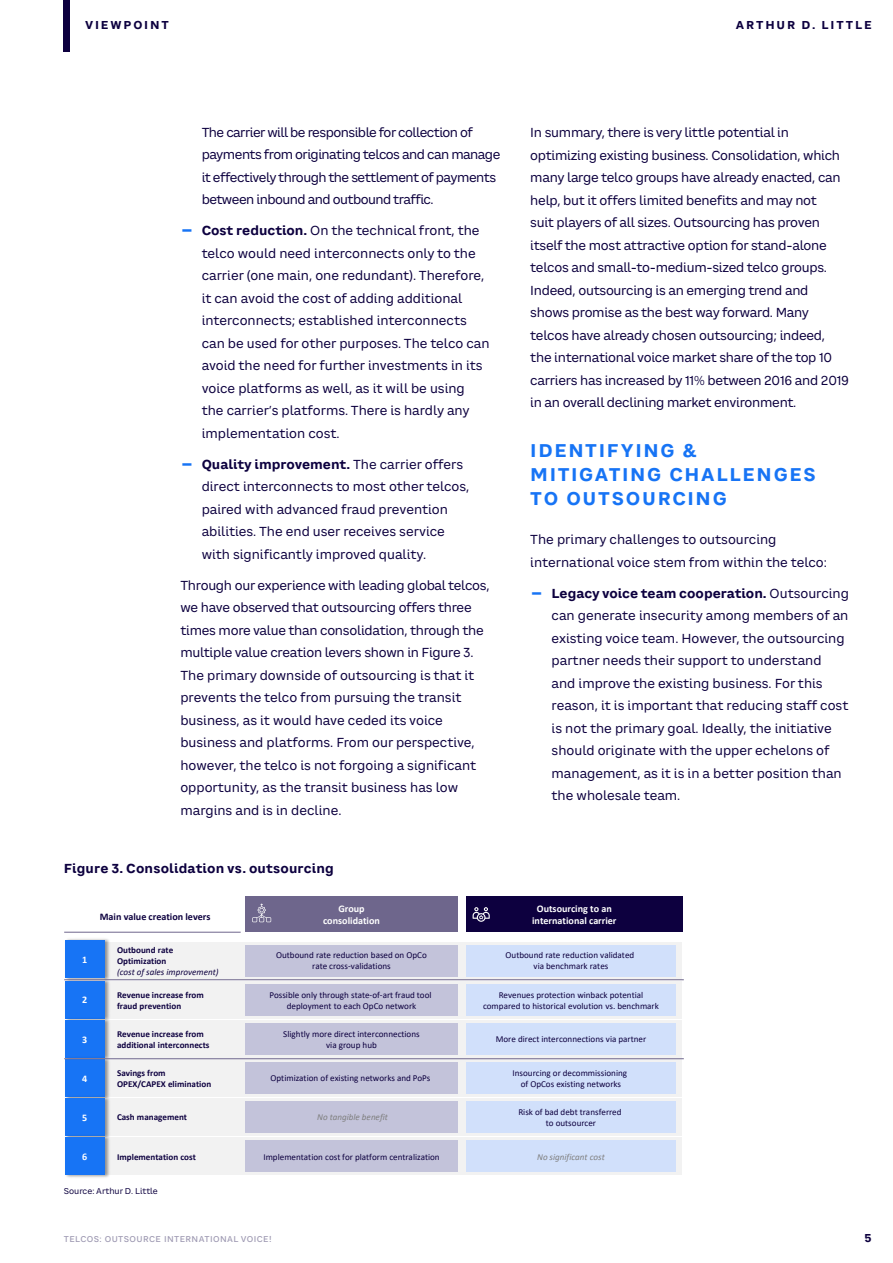
<style>
.page{position:relative;width:893px;height:1263px;background:#fff}
.page>*{position:absolute;margin:0;border:0;box-sizing:border-box;transform-origin:0 0}
.IN_SECTION_HEADING_L{font:700 18px/24px "CA Saygon Text";letter-spacing:.095em;color:#1774f5}
.IN_BODYTEXT{font:12.75px/22.5px "CA Saygon Text";letter-spacing:-.01em;color:#0d003f}
.IN_BODYTEXT-2{font:12.75px/22.5px "CA Saygon Text";letter-spacing:-.04em;color:#0d003f}
.IN_IMAGE_TITLE{font:700 12.75px "CA Saygon Text";letter-spacing:.01em;color:#0d003f}
.t1{font:700 11.25px "CA Saygon Text";letter-spacing:.16em;color:#0d003f}
.t2{font:700 10.05px/12.1px "Calibri";color:#fff;text-align:center}
.t3{font:700 10.05px "Calibri";color:#0d003f}
.t4{font:9.15px/10.9px "Calibri";color:#0d003f;text-align:center}
.t5{font:700 9.15px/10.9px "Calibri";color:#0d003f}
.t6{font:italic 9.15px "Calibri";color:#7f7f7f}
.t7{font:500 8.25px "CA Saygon Text";letter-spacing:.05em;color:#9e99b2}
.IN_GRAPH_IMAGE_SOURC{font:8.25px "CA Saygon Text";color:#0d003f}
.s1{font-size:27px;color:#1774f5}
.s2{font-weight:700}
.s3{font-weight:400;font-style:italic}
</style>
<div class="page">
<div style="left:105px;top:942px;width:577px;height:37px;background:#f2f2f2"></div>
<img style="left:65px;top:939px;width:45px;height:38px">
<div style="left:65px;top:941px;width:40px;height:37px;background:#1774f5"></div>
<div style="left:105px;top:981px;width:577px;height:38px;background:#f2f2f2"></div>
<img style="left:64px;top:977px;width:48px;height:39px">
<div style="left:65px;top:981px;width:40px;height:37px;background:#1774f5"></div>
<div style="left:105px;top:1020px;width:577px;height:38px;background:#f2f2f2"></div>
<img style="left:65px;top:1016px;width:45px;height:39px">
<div style="left:65px;top:1020px;width:40px;height:38px;background:#1774f5"></div>
<div style="left:105px;top:1059px;width:577px;height:38px;background:#f2f2f2"></div>
<img style="left:64px;top:1055px;width:48px;height:40px">
<div style="left:65px;top:1059px;width:40px;height:38px;background:#1774f5"></div>
<div style="left:105px;top:1099px;width:577px;height:37px;background:#f2f2f2"></div>
<img style="left:65px;top:1095px;width:47px;height:39px">
<div style="left:65px;top:1099px;width:40px;height:37px;background:#1774f5"></div>
<div style="left:105px;top:1138px;width:577px;height:37px;background:#f2f2f2"></div>
<img style="left:65px;top:1134px;width:47px;height:44px">
<div style="left:65px;top:1138px;width:40px;height:37px;background:#1774f5"></div>
<div style="left:246px;top:897px;width:212px;height:35px;background:#6e668c"></div>
<div style="left:466px;top:897px;width:216px;height:35px;background:#0d003f"></div>
<div style="left:246px;top:945px;width:212px;height:32px;background:#c3c3da"></div>
<div style="left:246px;top:984px;width:212px;height:32px;background:#c3c3da"></div>
<div style="left:246px;top:1023px;width:212px;height:32px;background:#c3c3da"></div>
<div style="left:246px;top:1062px;width:212px;height:32px;background:#c3c3da"></div>
<div style="left:246px;top:1101px;width:212px;height:32px;background:#c3c3da"></div>
<div style="left:246px;top:1141px;width:212px;height:31px;background:#c3c3da"></div>
<div style="left:466px;top:945px;width:210px;height:32px;background:#d1e0fb"></div>
<div style="left:466px;top:984px;width:210px;height:32px;background:#d1e0fb"></div>
<div style="left:466px;top:1023px;width:210px;height:32px;background:#d1e0fb"></div>
<div style="left:466px;top:1062px;width:210px;height:32px;background:#d1e0fb"></div>
<div style="left:466px;top:1101px;width:210px;height:32px;background:#d1e0fb"></div>
<div style="left:466px;top:1141px;width:210px;height:31px;background:#d1e0fb"></div>
<svg style="left:473px;top:907px;width:17px;height:15px"></svg>
<svg style="left:252px;top:903px;width:19px;height:19px"></svg>
<hr style="left:64px;top:1058px;width:620px;height:1px;background:#6e668c">
<hr style="left:64px;top:979px;width:620px;height:1px;background:#6e668c">
<hr style="left:64px;top:932px;width:177px;height:1px;background:#6e668c">
<div style="left:64px;top:0;width:6px;height:51px;background:#0d003f"></div>
<p class="t1" style="left:85px;top:16px;width:85px">VIEWPOINT</p>
<p class="t1" style="left:736px;top:16px;width:137px">ARTHUR D. LITTLE</p>
<p class="IN_BODYTEXT-2" style="left:202px;top:121px;width:300px">The carrier will be responsible for collection of payments from originating telcos and can manage it effectively through the settlement of payments between inbound and outbound traffic.</p>
<p class="IN_BODYTEXT" style="left:202px;top:219px;width:289px;text-indent:-21px"><span class="s1">-</span> <span class="s2">Cost reduction.</span> On the technical front, the telco would need interconnects only to the carrier (one main, one redundant). Therefore, it can avoid the cost of adding additional interconnects; established interconnects can be used for other purposes. The telco can avoid the need for further investments in its voice platforms as well, as it will be using the carrier’s platforms. There is hardly any implementation cost.</p>
<p class="IN_BODYTEXT" style="left:202px;top:453px;width:269px;text-indent:-21px"><span class="s1">-</span> <span class="s2">Quality improvement.</span> The carrier offers direct interconnects to most other telcos, paired with advanced fraud prevention abilities. The end user receives service with significantly improved quality.</p>
<p class="IN_BODYTEXT" style="left:180px;top:574px;width:311px">Through our experience with leading global telcos, we have observed that outsourcing offers three times more value than consolidation, through the multiple value creation levers shown in Figure 3.<br>The primary downside of outsourcing is that it prevents the telco from pursuing the transit business, as it would have ceded its voice business and platforms. From our perspective, however, the telco is not forgoing a significant opportunity, as the transit business has low margins and is in decline.</p>
<p class="IN_IMAGE_TITLE" style="left:64px;top:858px;width:272px">Figure 3. Consolidation vs. outsourcing</p>
<p class="IN_BODYTEXT" style="left:530px;top:121px;width:320px">In summary, there is very little potential in optimizing existing business. Consolidation, which many large telco groups have already enacted, can help, but it offers limited benefits and may not<br>suit players of all sizes. Outsourcing has proven itself the most attractive option for stand-alone telcos and small-to-medium-sized telco groups.<br>Indeed, outsourcing is an emerging trend and shows promise as the best way forward. Many telcos have already chosen outsourcing; indeed, the international voice market share of the top 10 carriers has increased by 11% between 2016 and 2019 in an overall declining market environment.</p>
<p class="IN_SECTION_HEADING_L" style="left:530px;top:438px;width:287px">IDENTIFYING &amp;<br>MITIGATING CHALLENGES<br>TO OUTSOURCING</p>
<p class="IN_BODYTEXT" style="left:530px;top:528px;width:298px">The primary challenges to outsourcing international voice stem from within the telco:</p>
<p class="IN_BODYTEXT" style="left:552px;top:582px;width:299px;text-indent:-21px"><span class="s1">-</span> <span class="s2">Legacy voice team cooperation.</span> Outsourcing can generate insecurity among members of an existing voice team. However, the outsourcing partner needs their support to understand<br>and improve the existing business. For this reason, it is important that reducing staff cost is not the primary goal. Ideally, the initiative should originate with the upper echelons of management, as it is in a better position than the wholesale team.</p>
<p class="t3" style="left:100px;top:909px;width:112px">Main value creation levers</p>
<p class="t2" style="left:323px;top:902px;width:58px">Group consolidation</p>
<p class="t2" style="left:532px;top:902px;width:86px">Outsourcing to an international carrier</p>
<p class="t4" style="left:276px;top:950px;width:152px">Outbound rate reduction based on OpCo rate cross-validations</p>
<p class="t4" style="left:269px;top:989px;width:164px">Possible only through state-of-art fraud tool deployment to each OpCo network</p>
<p class="t4" style="left:283px;top:1028px;width:138px">Slightly more direct interconnections via group hub</p>
<p class="t4" style="left:271px;top:1072px;width:161px">Optimization of existing networks and PoPs</p>
<p class="t6" style="left:317px;top:1111px;width:72px">No tangible benefit</p>
<p class="t4" style="left:263px;top:1151px;width:178px">Implementation cost for platform centralization</p>
<p class="t5" style="left:117px;top:944px;width:103px">Outbound rate<br>Optimization<br><span class="s3">(cost of sales improvement)</span></p>
<p class="t5" style="left:117px;top:989px;width:88px">Revenue increase from fraud prevention</p>
<p class="t5" style="left:117px;top:1028px;width:94px">Revenue increase from additional interconnects</p>
<p class="t5" style="left:117px;top:1067px;width:96px">Savings from<br>OPEX/CAPEX elimination</p>
<p class="t5" style="left:117px;top:1112px;width:72px">Cash management</p>
<p class="t4" style="left:506px;top:950px;width:130px">Outbound rate reduction validated via benchmark rates</p>
<p class="t4" style="left:483px;top:989px;width:177px">Revenues protection winback potential compared to historical evolution vs. benchmark</p>
<p class="t4" style="left:496px;top:1033px;width:152px">More direct interconnections via partner</p>
<p class="t4" style="left:512px;top:1067px;width:116px">Insourcing or decommissioning of OpCos existing networks</p>
<p class="t4" style="left:518px;top:1106px;width:105px">Risk of bad debt transferred to outsourcer</p>
<p class="t6" style="left:537px;top:1150px;width:69px">No significant cost</p>
<p class="t2" style="left:82px;top:953px;width:7px">1</p>
<p class="t2" style="left:82px;top:994px;width:7px">2</p>
<p class="t2" style="left:82px;top:1033px;width:7px">3</p>
<p class="t2" style="left:82px;top:1072px;width:7px">4</p>
<p class="t2" style="left:82px;top:1111px;width:7px">5</p>
<p class="t2" style="left:82px;top:1150px;width:7px">6</p>
<p class="t5" style="left:117px;top:1151px;width:80px">Implementation cost</p>
<p class="IN_GRAPH_IMAGE_SOURC" style="left:64px;top:1185px;width:96px">Source: Arthur D. Little</p>
<p class="t7" style="left:64px;top:1233px;width:209px">TELCOS: OUTSOURCE INTERNATIONAL VOICE!</p>
<p class="t1" style="left:865px;top:1229px;width:9px">5</p>
</div>
